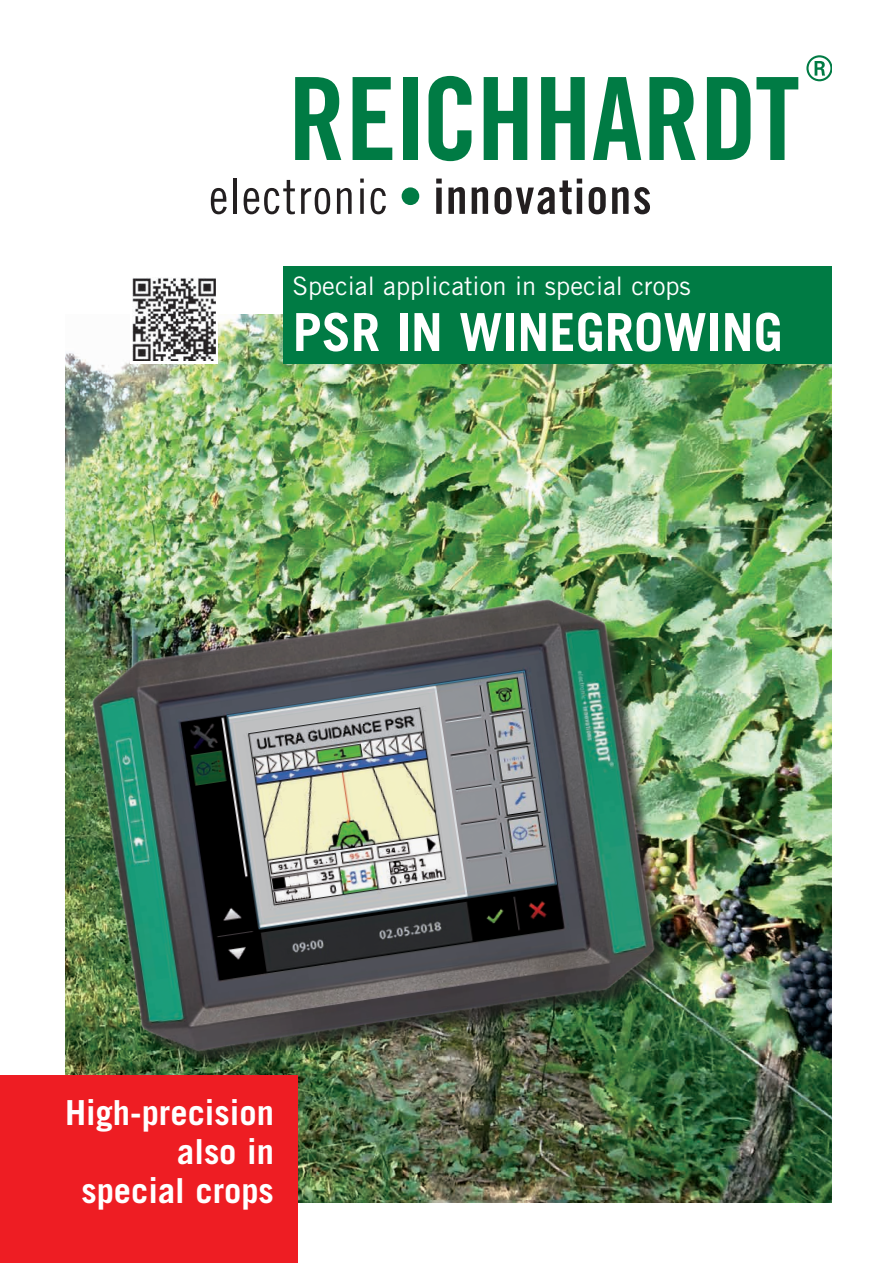
<style>
.page{position:relative;width:893px;height:1263px;background:#fff}
.page>*{position:absolute;margin:0;border:0;box-sizing:border-box;transform-origin:0 0}
.t1{font:700 52.5px "Trade Gothic LT";color:#fff}
.t2{font:700 34.5px/38.8px "Trade Gothic LT";color:#fff;text-align:right}
.t3{font:25.5px "Trade Gothic LT";color:#fff}
</style>
<div class="page">
<img style="left:65px;top:315px;width:766px;height:888px">
<svg style="left:211px;top:188px;width:16px;height:26px"></svg>
<hr style="left:233px;top:179px;width:4px;height:35px;background:#231f20">
<svg style="left:244px;top:180px;width:51px;height:34px"></svg>
<svg style="left:301px;top:188px;width:29px;height:26px"></svg>
<svg style="left:337px;top:188px;width:15px;height:26px"></svg>
<svg style="left:360px;top:188px;width:4px;height:26px"></svg>
<svg style="left:360px;top:179px;width:4px;height:4px"></svg>
<svg style="left:371px;top:188px;width:15px;height:26px"></svg>
<div style="left:402px;top:187px;width:17px;height:18px;background:#007b44;border-radius:50%"></div>
<svg style="left:436px;top:179px;width:6px;height:35px"></svg>
<svg style="left:448px;top:187px;width:17px;height:27px"></svg>
<svg style="left:472px;top:187px;width:16px;height:27px"></svg>
<svg style="left:494px;top:179px;width:88px;height:35px"></svg>
<svg style="left:589px;top:187px;width:17px;height:27px"></svg>
<svg style="left:612px;top:187px;width:38px;height:27px"></svg>
<svg style="left:806px;top:55px;width:26px;height:26px"></svg>
<svg style="left:295px;top:77px;width:46px;height:83px"></svg>
<svg style="left:353px;top:77px;width:39px;height:83px"></svg>
<div style="left:403px;top:77px;width:14px;height:83px;background:#007b44"></div>
<svg style="left:428px;top:76px;width:43px;height:85px"></svg>
<svg style="left:484px;top:77px;width:43px;height:83px"></svg>
<svg style="left:541px;top:77px;width:44px;height:83px"></svg>
<svg style="left:593px;top:77px;width:48px;height:83px"></svg>
<svg style="left:649px;top:77px;width:47px;height:83px"></svg>
<svg style="left:707px;top:77px;width:43px;height:83px"></svg>
<svg style="left:756px;top:77px;width:42px;height:83px"></svg>
<div style="left:283px;top:266px;width:548px;height:97px;background:#007b44"></div>
<div style="left:130px;top:266px;width:88px;height:97px;background:#fff"></div>
<img style="left:133px;top:278px;width:83px;height:82px">
<div style="left:0;top:1076px;width:298px;height:187px;background:#ee1d23"></div>
<img style="left:26px;top:554px;width:704px;height:544px">
<p class="t3" style="left:293px;top:271px;width:400px">Special application in special crops</p>
<h1 class="t1" style="left:293px;top:300px;width:492px">PSR IN WINEGROWING</h1>
<h2 class="t2" style="left:65px;top:1093px;width:210px">High-precision also in special crops</h2>
</div>
